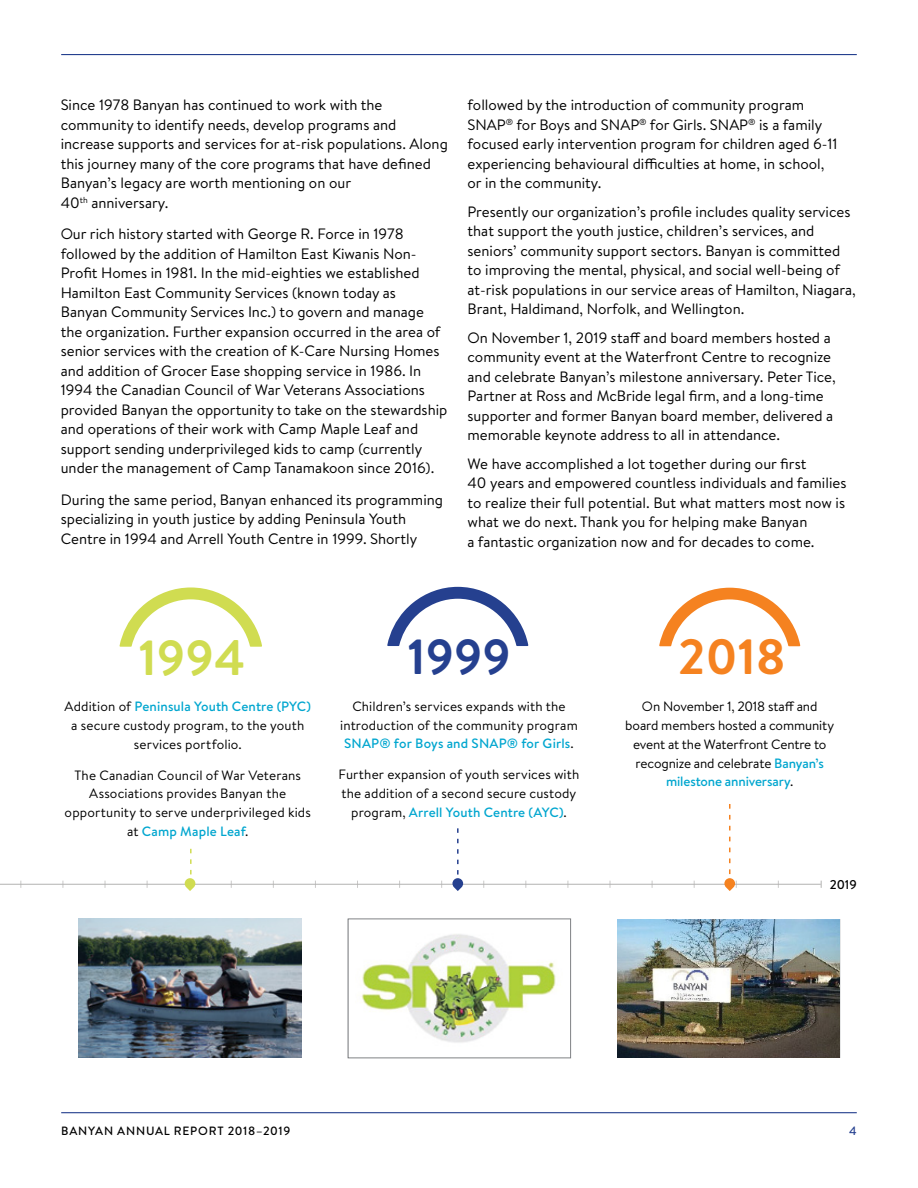
<style>
.page{position:relative;width:918px;height:1188px;background:#fff}
.page>*{position:absolute;margin:0;border:0;box-sizing:border-box;transform-origin:0 0}
.t1{font:700 49.5px "Brandon Text";color:#f58220}
.t2{font:700 49.2px "Brandon Text";color:#d0dc51}
.t3{font:700 49.2px "Brandon Text";color:#25408f}
.t4{font:15px/19.5px "Brandon Text";color:#000}
.t5{font:13.5px/18.8px "Brandon Text";letter-spacing:.01em;color:#000;text-align:center}
.t6{font:13.5px/18.8px "Brandon Text";letter-spacing:-.01em;color:#000;text-align:center}
.t7{font:500 12.75px "Brandon Text";color:#000}
.t8{font:500 12px "Brandon Text";letter-spacing:.06em;color:#000}
.t9{font:500 12px "Brandon Text";color:#25408f}
.s1{font-weight:500;color:#00a6cf}
</style>
<div class="page">
<hr style="left:61px;top:1112px;width:796px;height:1px;background:#25408f">
<hr style="left:61px;top:54px;width:796px;height:1px;background:#25408f">
<hr style="left:0;top:884px;width:821px;height:1px;background:#b3b2b1">
<svg style="left:120px;top:587px;width:142px;height:60px"></svg>
<svg style="left:387px;top:587px;width:141px;height:59px"></svg>
<svg style="left:659px;top:588px;width:141px;height:58px"></svg>
<svg style="left:185px;top:849px;width:10px;height:42px"></svg>
<svg style="left:452px;top:828px;width:11px;height:63px"></svg>
<svg style="left:724px;top:804px;width:13px;height:87px"></svg>
<img style="left:361px;top:934px;width:195px;height:109px">
<div style="left:348px;top:919px;width:223px;height:139px;border:1px solid #808285"></div>
<img style="left:617px;top:919px;width:223px;height:139px">
<img style="left:79px;top:919px;width:222px;height:139px">
<p class="t4" style="left:61px;top:95px;width:389px">Since 1978 Banyan has continued to work with the community to identify needs, develop programs and increase supports and services for at-risk populations. Along this journey many of the core programs that have defined Banyan’s legacy are worth mentioning on our<br>40<sup>th</sup> anniversary.</p>
<p class="t4" style="left:61px;top:224px;width:388px">Our rich history started with George R. Force in 1978 followed by the addition of Hamilton East Kiwanis Non-Profit Homes in 1981. In the mid-eighties we established Hamilton East Community Services (known today as<br>Banyan Community Services Inc.) to govern and manage the organization. Further expansion occurred in the area of senior services with the creation of K-Care Nursing Homes and addition of Grocer Ease shopping service in 1986. In 1994 the Canadian Council of War Veterans Associations provided Banyan the opportunity to take on the stewardship and operations of their work with Camp Maple Leaf and support sending underprivileged kids to camp (currently under the management of Camp Tanamakoon since 2016).</p>
<p class="t4" style="left:61px;top:489px;width:384px">During the same period, Banyan enhanced its programming specializing in youth justice by adding Peninsula Youth<br>Centre in 1994 and Arrell Youth Centre in 1999. Shortly</p>
<p class="t4" style="left:468px;top:95px;width:372px">followed by the introduction of community program SNAP<sup>®</sup> for Boys and SNAP<sup>®</sup> for Girls. SNAP<sup>®</sup> is a family focused early intervention program for children aged 6-11 experiencing behavioural difficulties at home, in school, or in the community.</p>
<p class="t4" style="left:468px;top:201px;width:390px">Presently our organization’s profile includes quality services that support the youth justice, children’s services, and seniors’ community support sectors. Banyan is committed to improving the mental, physical, and social well-being of at-risk populations in our service areas of Hamilton, Niagara, Brant, Haldimand, Norfolk, and Wellington.</p>
<p class="t4" style="left:468px;top:327px;width:370px">On November 1, 2019 staff and board members hosted a community event at the Waterfront Centre to recognize and celebrate Banyan’s milestone anniversary. Peter Tice, Partner at Ross and McBride legal firm, and a long-time supporter and former Banyan board member, delivered a memorable keynote address to all in attendance.</p>
<p class="t4" style="left:468px;top:453px;width:380px">We have accomplished a lot together during our first<br>40 years and empowered countless individuals and families to realize their full potential. But what matters most now is what we do next. Thank you for helping make Banyan<br>a fantastic organization now and for decades to come.</p>
<h2 class="t2" style="left:139px;top:624px;width:109px">1994</h2>
<p class="t5" style="left:65px;top:697px;width:248px">Addition of <span class="s1">Peninsula Youth Centre (PYC) </span>a secure custody program, to the youth services portfolio.</p>
<p class="t5" style="left:65px;top:765px;width:248px">The Canadian Council of War Veterans Associations provides Banyan the opportunity to serve underprivileged kids at <span class="s1">Camp Maple Leaf</span>.</p>
<h2 class="t3" style="left:408px;top:623px;width:105px">1999</h2>
<p class="t5" style="left:340px;top:696px;width:239px">Children’s services expands with the introduction of the community program<br><span class="s1">SNAP® for Boys and SNAP® for Girls</span>.</p>
<p class="t5" style="left:339px;top:765px;width:242px">Further expansion of youth services with the addition of a second secure custody program, <span class="s1">Arrell Youth Centre (AYC)</span>.</p>
<h1 class="t1" style="left:678px;top:623px;width:109px">2018</h1>
<p class="t6" style="left:625px;top:697px;width:210px">On November 1, 2018 staff and board members hosted a community event at the Waterfront Centre to recognize and celebrate <span class="s1">Banyan’s milestone anniversary</span>.</p>
<p class="t7" style="left:830px;top:876px;width:29px">2019</p>
<p class="t8" style="left:61px;top:1122px;width:231px">BANYAN ANNUAL REPORT 2018–2019</p>
<p class="t9" style="left:849px;top:1122px;width:9px">4</p>
</div>
